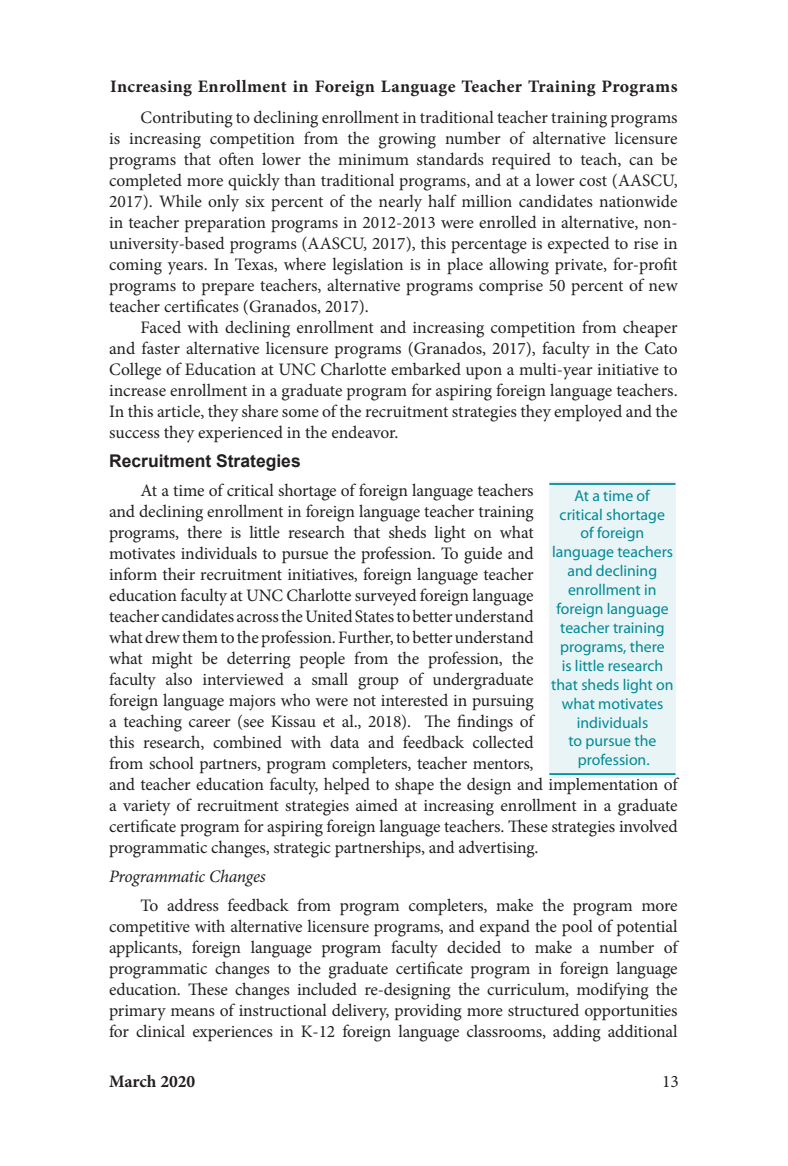
<style>
.page{position:relative;width:788px;height:1166px;background:#fff}
.page>*{position:absolute;margin:0;border:0;box-sizing:border-box;transform-origin:0 0}
.Text_Body{font:17.5px/21px "Minion Pro";letter-spacing:-.01em;color:#231f20;text-align:justify}
.t1{font:700 17.5px "Minion Pro";letter-spacing:.02em;color:#231f20}
.Header_1{font:700 17.5px "Arial";color:#231f20}
.Header_2{font:italic 17.5px "Minion Pro";letter-spacing:-.015em;color:#231f20}
.t2{font:700 17.5px "Minion Pro";color:#231f20}
.Pull_Quote{font:15.75px/18.9px "Myriad Pro";color:#008996;text-align:center}
</style>
<div class="page">
<div style="left:549px;top:481px;width:126px;height:296px;background:#e8f4f5"></div>
<hr style="left:549px;top:483px;width:126px;height:2px;background:#008996">
<hr style="left:549px;top:773px;width:126px;height:2px;background:#008996">
<p class="t1" style="left:110px;top:74px;width:568px">Increasing Enrollment in Foreign Language Teacher Training Programs</p>
<p class="Text_Body" style="left:109px;top:107px;width:570px;text-indent:32px">Contributing to declining enrollment in traditional teacher training programs is increasing competition from the growing number of alternative licensure programs that often lower the minimum standards required to teach, can be completed more quickly than traditional programs, and at a lower cost (AASCU, 2017). While only six percent of the nearly half million candidates nationwide in teacher preparation programs in 2012-2013 were enrolled in alternative, non&shy;university-based programs (AASCU, 2017), this percentage is expected to rise in coming years. In Texas, where legislation is in place allowing private, for-profit programs to prepare teachers, alternative programs comprise 50 percent of new teacher certificates (Granados, 2017).</p>
<p class="Text_Body" style="left:109px;top:317px;width:570px;text-indent:32px">Faced with declining enrollment and increasing competition from cheaper and faster alternative licensure programs (Granados, 2017), faculty in the Cato College of Education at UNC Charlotte embarked upon a multi-year initiative to increase enrollment in a graduate program for aspiring foreign language teachers.<br>In this article, they share some of the recruitment strategies they employed and the success they experienced in the endeavor.</p>
<p class="Header_1" style="left:109px;top:449px;width:193px">Recruitment Strategies</p>
<p class="Text_Body" style="left:109px;top:480px;width:570px;text-align:left;text-indent:32px">At a time of critical shortage of foreign language teachers<br>and declining enrollment in foreign language teacher training<br>programs, there is little research that sheds light on what<br>motivates individuals to pursue the profession. To guide and<br>inform their recruitment initiatives, foreign language teacher<br>education faculty at UNC Charlotte surveyed foreign language<br>teacher candidates across the United States to better understand<br>what drew them to the profession. Further, to better understand<br>what might be deterring people from the profession, the<br>faculty also interviewed a small group of undergraduate<br>foreign language majors who were not interested in pursuing<br>a teaching career (see Kissau et al., 2018). The findings of<br>this research, combined with data and feedback collected<br>from school partners, program completers, teacher mentors,<br>and teacher education faculty, helped to shape the design and implementation of a variety of recruitment strategies aimed at increasing enrollment in a graduate certificate program for aspiring foreign language teachers. These strategies involved programmatic changes, strategic partnerships, and advertising.</p>
<p class="Header_2" style="left:109px;top:864px;width:158px">Programmatic Changes</p>
<p class="Text_Body" style="left:109px;top:894px;width:570px;text-indent:32px">To address feedback from program completers, make the program more competitive with alternative licensure programs, and expand the pool of potential applicants, foreign language program faculty decided to make a number of programmatic changes to the graduate certificate program in foreign language education. These changes included re-designing the curriculum, modifying the primary means of instructional delivery, providing more structured opportunities for clinical experiences in K-12 foreign language classrooms, adding additional</p>
<p class="Pull_Quote" style="left:551px;top:485px;width:124px">At a time of critical shortage of foreign language teachers and declining enrollment in foreign language teacher training programs, there<br>is little research that sheds light on what motivates individuals<br>to pursue the profession.</p>
<p class="t2" style="left:109px;top:1069px;width:88px">March 2020</p>
<p class="Text_Body" style="left:662px;top:1070px;width:18px">13</p>
</div>
